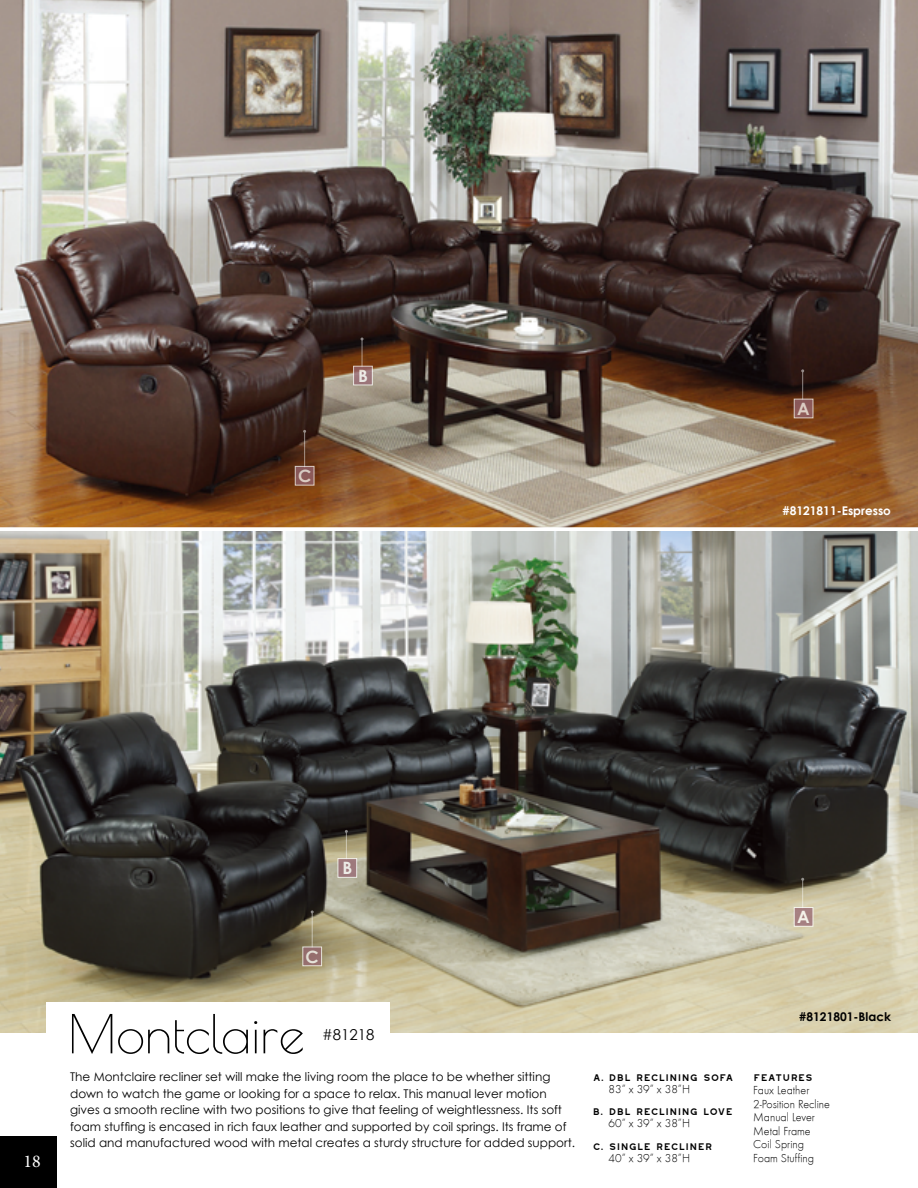
<style>
.page{position:relative;width:918px;height:1188px;background:#fff}
.page>*{position:absolute;margin:0;border:0;box-sizing:border-box;transform-origin:0 0}
.t1{font:52.5px "Poiret One";color:#000}
.t2{font:18px "Minion Pro";color:#fff}
.t3{font:700 16.95px "Century Gothic";color:#fff}
.t4{font:15px "Century Gothic";color:#000}
.t5{font:12px/16.5px "Century Gothic";color:#000}
.t6{font:12px/13.5px "Function LH Light";color:#000}
.t7{font:12px "Westmount";letter-spacing:-.05em;color:#000}
.t8{font:700 12px "Century Gothic";color:#fff}
.t9{font:700 12px "Century Gothic";color:#000}
</style>
<div class="page">
<img style="left:0;top:531px;width:918px;height:501px">
<img style="left:0;top:0;width:918px;height:528px">
<svg style="left:345px;top:830px;width:3px;height:28px"></svg>
<div style="left:338px;top:859px;width:19px;height:18px;background:#9e7a7d"></div>
<div style="left:338px;top:858px;width:19px;height:20px;border:1px solid #fff"></div>
<svg style="left:361px;top:338px;width:3px;height:28px"></svg>
<svg style="left:355px;top:368px;width:16px;height:15px"></svg>
<div style="left:353px;top:366px;width:20px;height:19px;border:1px solid #fff"></div>
<hr style="left:312px;top:912px;width:1px;height:36px;background:#fff">
<div style="left:303px;top:947px;width:19px;height:19px;background:#956f6e"></div>
<hr style="left:304px;top:431px;width:1px;height:37px;background:#fff">
<div style="left:295px;top:466px;width:19px;height:19px;background:#8c5959"></div>
<hr style="left:802px;top:879px;width:1px;height:30px;background:#fff">
<div style="left:794px;top:908px;width:19px;height:18px;background:#a68081"></div>
<div style="left:794px;top:907px;width:19px;height:20px;border:1px solid #fff"></div>
<svg style="left:801px;top:369px;width:3px;height:30px"></svg>
<div style="left:794px;top:399px;width:19px;height:19px;background:#8e5a5a"></div>
<div style="left:0;top:1136px;width:57px;height:52px;background:#000"></div>
<div style="left:46px;top:1002px;width:344px;height:45px;background:#fff"></div>
<h3 class="t3" style="left:298px;top:463px;width:15px">C</h3>
<h3 class="t3" style="left:358px;top:363px;width:11px">B</h3>
<h3 class="t3" style="left:797px;top:396px;width:14px">A</h3>
<p class="t8" style="left:783px;top:502px;width:110px">#8121811-Espresso</p>
<h2 class="t2" style="left:24px;top:1149px;width:19px">18</h2>
<h3 class="t3" style="left:342px;top:855px;width:11px">B</h3>
<h3 class="t3" style="left:306px;top:944px;width:15px">C</h3>
<h1 class="t1" style="left:68px;top:1003px;width:238px">Montclaire</h1>
<p class="t4" style="left:322px;top:1024px;width:54px">#81218</p>
<p class="t5" style="left:70px;top:1069px;width:506px">The Montclaire recliner set will make the living room the place to be whether sitting down to watch the game or looking for a space to relax. This manual lever motion gives a smooth recline with two positions to give that feeling of weightlessness. Its soft foam stuffing is encased in rich faux leather and supported by coil springs. Its frame of solid and manufactured wood with metal creates a sturdy structure for added support.</p>
<p class="t7" style="left:592px;top:1071px;width:143px">A. DBL Reclining Sofa</p>
<p class="t6" style="left:609px;top:1082px;width:83px">83” x 39” x 38”H</p>
<p class="t7" style="left:592px;top:1105px;width:142px">b. DBL Reclining love</p>
<p class="t6" style="left:609px;top:1117px;width:83px">60” x 39” x 38”H</p>
<p class="t7" style="left:592px;top:1140px;width:122px">c. Single Recliner</p>
<p class="t6" style="left:609px;top:1151px;width:83px">40” x 39” x 38”H</p>
<h3 class="t3" style="left:797px;top:904px;width:14px">A</h3>
<p class="t9" style="left:799px;top:1007px;width:93px">#8121801-Black</p>
<p class="t7" style="left:753px;top:1071px;width:62px">Features</p>
<p class="t6" style="left:753px;top:1084px;width:78px">Faux Leather<br>2-Position Recline<br>Manual Lever<br>Metal Frame<br>Coil Spring<br>Foam Stuffing</p>
</div>
